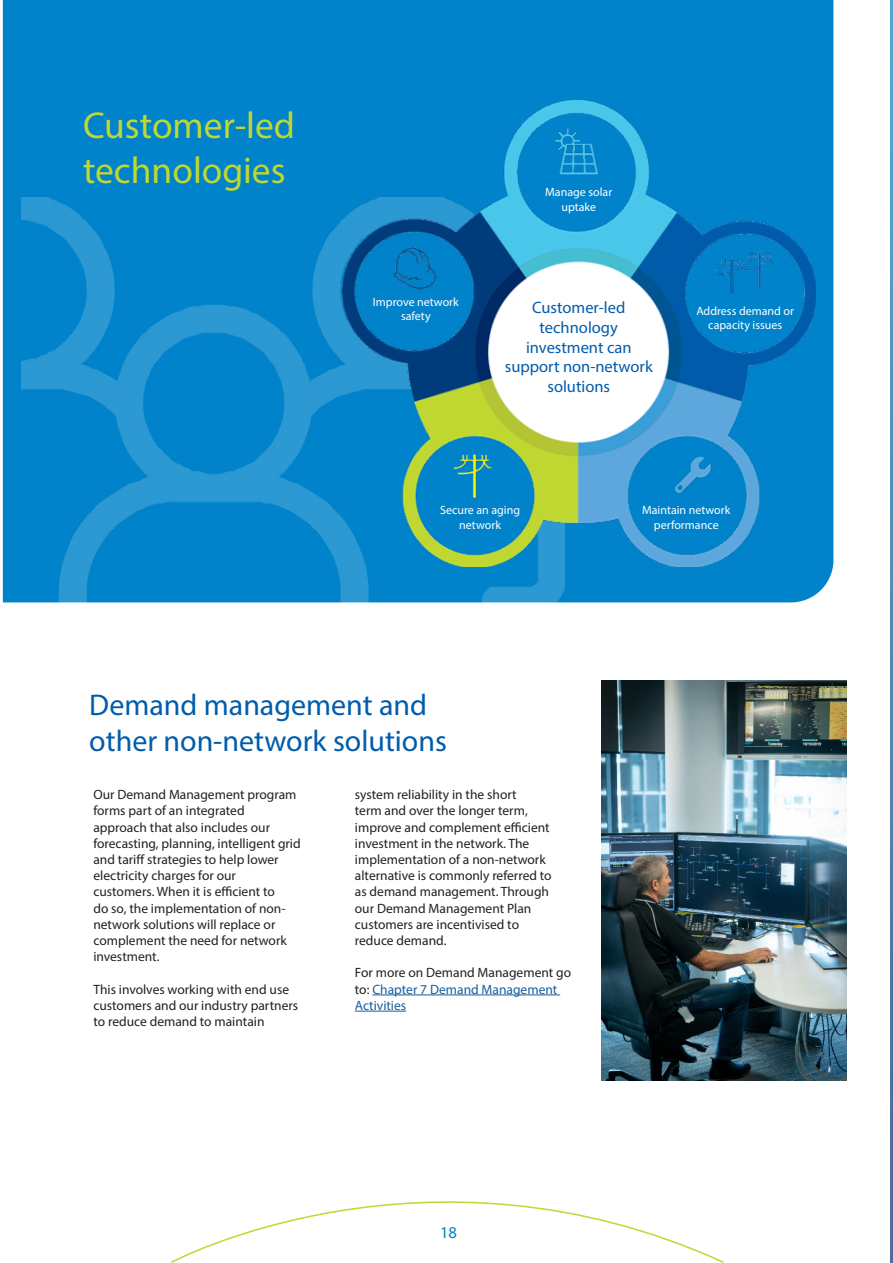
<style>
.page{position:relative;width:893px;height:1263px;background:#fff}
.page>*{position:absolute;margin:0;border:0;box-sizing:border-box;transform-origin:0 0}
.t1{font:37.5px "Myriad Pro";color:#bfd730}
.t2{font:30px "Myriad Pro";color:#005cab}
.t3{font:16.5px/19.8px "Myriad Pro";color:#005cab;text-align:center}
.t4{font:16.5px "Myriad Pro";color:#0083ca}
.t5{font:13.5px/16.2px "Myriad Pro";color:#231f20}
.t6{font:13.5px/16.2px "Myriad Pro";color:#175d9e}
.t7{font:12px/14.4px "Myriad Pro";color:#fff;text-align:center}
.s1{color:#231f20}
</style>
<div class="page">
<svg style="left:890px;top:0;width:3px;height:1263px;background:#4f89b1"></svg>
<div style="left:3px;top:0;width:830px;height:602px;background:#0083ca"></div>
<img style="left:21px;top:198px;width:543px;height:411px">
<img style="left:342px;top:100px;width:473px;height:467px">
<img style="left:601px;top:680px;width:245px;height:400px">
<svg style="left:171px;top:1201px;width:553px;height:62px"></svg>
<hr style="left:372px;top:994px;width:188px;height:1px;background:#175d9e">
<hr style="left:355px;top:1011px;width:51px;height:1px;background:#175d9e">
<p class="t1" style="left:83px;top:102px;width:214px">Customer-led</p>
<p class="t1" style="left:83px;top:147px;width:204px">technologies</p>
<p class="t7" style="left:545px;top:185px;width:69px">Manage solar uptake</p>
<p class="t7" style="left:373px;top:294px;width:87px">Improve network safety</p>
<p class="t3" style="left:505px;top:297px;width:149px">Customer-led technology investment can support non-network solutions</p>
<p class="t7" style="left:696px;top:303px;width:99px">Address demand or capacity issues</p>
<p class="t7" style="left:440px;top:503px;width:81px">Secure an aging network</p>
<p class="t7" style="left:642px;top:503px;width:90px">Maintain network performance</p>
<p class="t2" style="left:89px;top:686px;width:339px">Demand management and</p>
<p class="t2" style="left:89px;top:722px;width:359px">other non-network solutions</p>
<p class="t5" style="left:93px;top:786px;width:209px">Our Demand Management program forms part of an integrated approach that also includes our forecasting, planning, intelligent grid and tariff strategies to help lower electricity charges for our</p>
<p class="t5" style="left:93px;top:883px;width:195px">customers. When it is efficient to do so, the implementation of non&shy;network solutions will replace or complement the need for network investment.</p>
<p class="t5" style="left:93px;top:981px;width:206px">This involves working with end use customers and our industry partners to reduce demand to maintain</p>
<p class="t5" style="left:355px;top:786px;width:198px">system reliability in the short<br>term and over the longer term, improve and complement efficient investment in the network. The implementation of a non-network alternative is commonly referred to as demand management. Through our Demand Management Plan customers are incentivised to reduce demand.</p>
<p class="t6" style="left:355px;top:964px;width:218px"><span class="s1">For more on Demand Management go to:</span> Chapter 7 Demand Management<br>Activities</p>
<p class="t4" style="left:440px;top:1222px;width:18px">18</p>
</div>
